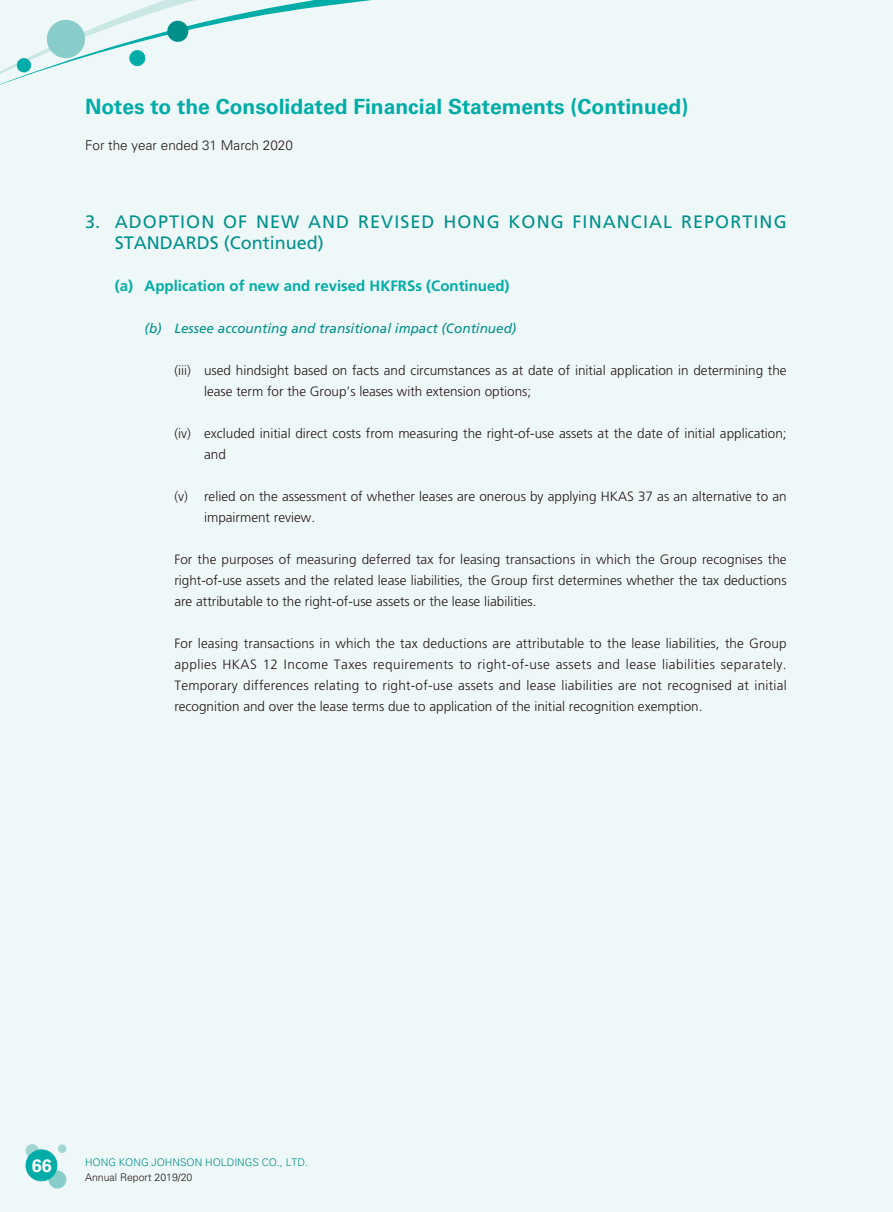
<style>
.page{position:relative;width:893px;height:1212px;background:#eff8f8}
.page>*{position:absolute;margin:0;border:0;box-sizing:border-box;transform-origin:0 0}
.t1{font:700 21px "Univers LT Std";color:#00aca7}
.t2{font:18px/21px "Frutiger LT Std";letter-spacing:.06em;color:#00908c}
.t3{font:700 18px "Univers LT Std";color:#fff}
.t4{font:700 15px "Frutiger LT Std";color:#00aca7}
.t5{font:300 13.5px/21px "Frutiger LT Std";color:#231916}
.t6{font:italic 13.5px "Frutiger LT Std";color:#00908c}
.t7{font:300 13.5px "Univers LT Std";color:#231916}
.t8{font:300 10.5px "Univers LT Std";color:#00908c}
.t9{font:300 10.5px "Univers LT Std";color:#231916}
</style>
<div class="page">
<div style="left:26px;top:1144px;width:13px;height:13px;background:#a1d6d3;border-radius:50%"></div>
<div style="left:48px;top:1170px;width:18px;height:18px;background:#89cdca;border-radius:50%"></div>
<svg style="left:26px;top:1149px;width:31px;height:32px"></svg>
<div style="left:58px;top:1144px;width:8px;height:9px;background:#a1d6d3;border-radius:50%"></div>
<svg style="left:0;top:0;width:372px;height:85px"></svg>
<svg style="left:0;top:0;width:278px;height:84px"></svg>
<h1 class="t1" style="left:85px;top:96px;width:605px">Notes to the Consolidated Financial Statements (Continued)</h1>
<p class="t7" style="left:85px;top:139px;width:209px">For the year ended 31 March 2020</p>
<h2 class="t2" style="left:115px;top:212px;width:673px;text-indent:-30px">3. ADOPTION OF NEW AND REVISED HONG KONG FINANCIAL REPORTING<br>STANDARDS (Continued)</h2>
<p class="t4" style="left:115px;top:278px;width:396px">(a) Application of new and revised HKFRSs (Continued)</p>
<p class="t6" style="left:145px;top:321px;width:373px">(b) Lessee accounting and transitional impact (Continued)</p>
<p class="t5" style="left:204px;top:360px;width:584px;text-indent:-30px">(iii) used hindsight based on facts and circumstances as at date of initial application in determining the lease term for the Group’s leases with extension options;</p>
<p class="t5" style="left:204px;top:423px;width:584px;text-indent:-30px">(iv) excluded initial direct costs from measuring the right-of-use assets at the date of initial application; and</p>
<p class="t5" style="left:204px;top:486px;width:584px;text-indent:-30px">(v) relied on the assessment of whether leases are onerous by applying HKAS 37 as an alternative to an impairment review.</p>
<p class="t5" style="left:174px;top:549px;width:614px;text-align:justify">For the purposes of measuring deferred tax for leasing transactions in which the Group recognises the right-of-use assets and the related lease liabilities, the Group first determines whether the tax deductions are attributable to the right-of-use assets or the lease liabilities.</p>
<p class="t5" style="left:174px;top:633px;width:614px;text-align:justify">For leasing transactions in which the tax deductions are attributable to the lease liabilities, the Group applies HKAS 12 Income Taxes requirements to right-of-use assets and lease liabilities separately.<br>Temporary differences relating to right-of-use assets and lease liabilities are not recognised at initial recognition and over the lease terms due to application of the initial recognition exemption.</p>
<h2 class="t3" style="left:32px;top:1157px;width:22px">66</h2>
<p class="t8" style="left:85px;top:1157px;width:224px">HONG KONG JOHNSON HOLDINGS CO., LTD.</p>
<p class="t9" style="left:85px;top:1172px;width:109px">Annual Report 2019/20</p>
</div>
